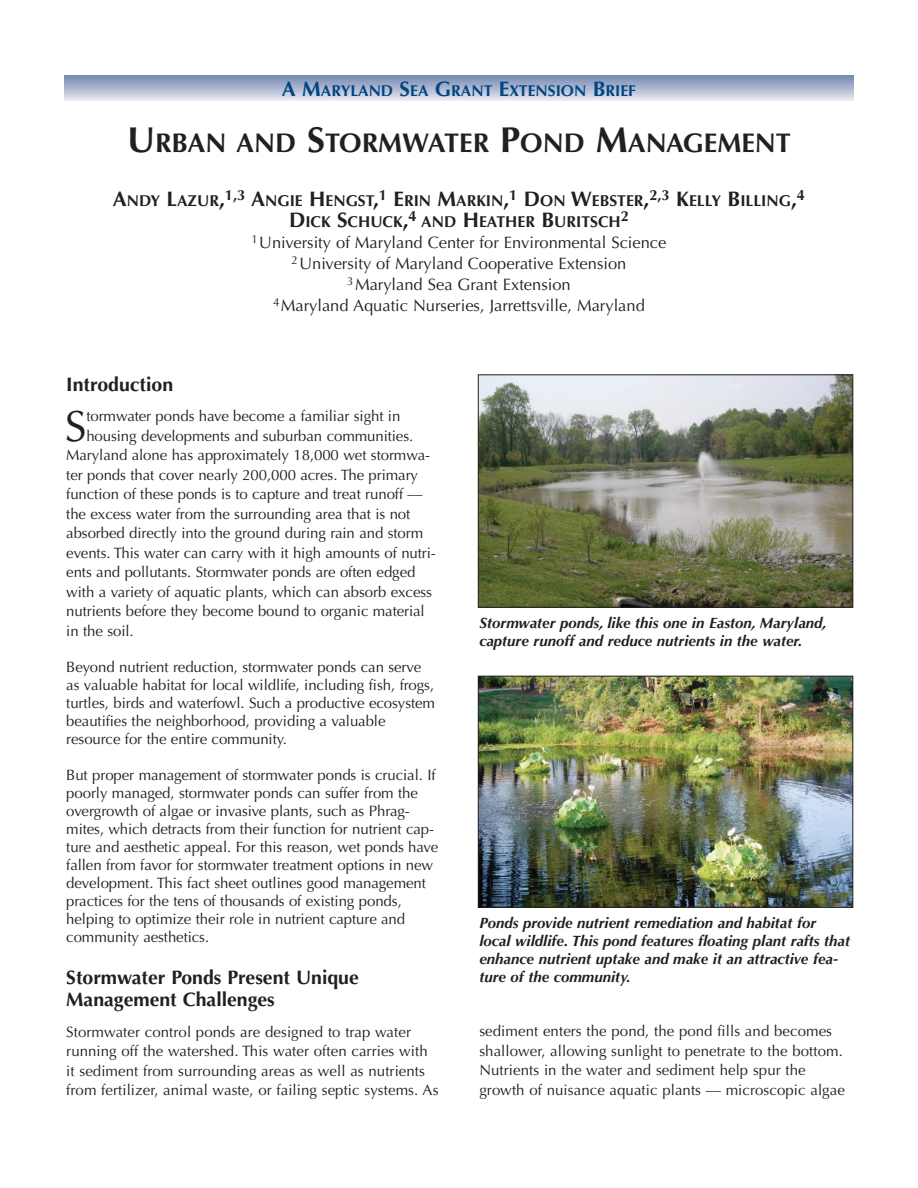
<style>
.page{position:relative;width:918px;height:1188px;background:#fff}
.page>*{position:absolute;margin:0;border:0;box-sizing:border-box;transform-origin:0 0}
.t1{font:43.65px "Optima";color:#231f20}
.t2{font:700 27px "Optima";color:#231f20}
.t3{font:700 19.5px/22.5px "Optima";color:#231f20}
.t4{font:16.5px/21px "Optima";color:#231f20;text-align:center}
.t5{font:700 15.75px/21px "Optima";color:#231f20;text-align:center}
.t6{font:700 15.75px "Optima";color:#00467f}
.t7{font:15px/18px "Optima";letter-spacing:-.005em;color:#231f20}
.t8{font:italic 700 15px/18px "Optima";color:#231f20}
.s1{font-size:21px}
.s2{font-size:36px}
</style>
<div class="page">
<div style="left:65px;top:76px;width:788px;height:24px;background:linear-gradient(to bottom,#778ab3,#dfe1ec)"></div>
<img style="left:480px;top:376px;width:371px;height:230px">
<div style="left:478px;top:374px;width:375px;height:234px;border:1px solid #231f20"></div>
<img style="left:480px;top:678px;width:371px;height:228px">
<div style="left:478px;top:676px;width:375px;height:232px;border:1px solid #231f20"></div>
<p class="t6" style="left:282px;top:84px;width:356px"><span class="s1">A M</span>ARYLAND <span class="s1">S</span>EA <span class="s1">G</span>RANT <span class="s1">E</span>XTENSION <span class="s1">B</span>RIEF</p>
<h2 class="t2" style="left:127px;top:132px;width:665px"><span class="s2">U</span>RBAN AND <span class="s2">S</span>TORMWATER <span class="s2">P</span>OND <span class="s2">M</span>ANAGEMENT</h2>
<p class="t5" style="left:113px;top:192px;width:694px"><span class="s1">A</span>NDY <span class="s1">L</span>AZUR<span class="s1">,</span><sup>1,3</sup> <span class="s1">A</span>NGIE <span class="s1">H</span>ENGST<span class="s1">,</span><sup>1</sup> <span class="s1">E</span>RIN <span class="s1">M</span>ARKIN<span class="s1">,</span><sup>1</sup> <span class="s1">D</span>ON <span class="s1">W</span>EBSTER<span class="s1">,</span><sup>2,3</sup> <span class="s1">K</span>ELLY <span class="s1">B</span>ILLING<span class="s1">,</span><sup>4<br></sup><span class="s1">D</span>ICK <span class="s1">S</span>CHUCK<span class="s1">,</span><sup>4</sup> AND <span class="s1">H</span>EATHER <span class="s1">B</span>URITSCH<sup>2</sup></p>
<p class="t4" style="left:252px;top:234px;width:416px"><sup>1</sup>University of Maryland Center for Environmental Science <sup>2</sup>University of Maryland Cooperative Extension<br><sup>3</sup>Maryland Sea Grant Extension<br><sup>4</sup>Maryland Aquatic Nurseries, Jarrettsville, Maryland</p>
<h3 class="t3" style="left:66px;top:375px;width:108px">Introduction</h3>
<h1 class="t1" style="left:65px;top:408px;width:23px">S</h1>
<p class="t7" style="left:86px;top:409px;width:316px">tormwater ponds have become a familiar sight in</p>
<p class="t7" style="left:86px;top:428px;width:328px">housing developments and suburban communities.</p>
<p class="t7" style="left:66px;top:448px;width:365px">Maryland alone has approximately 18,000 wet stormwa-</p>
<p class="t7" style="left:66px;top:467px;width:353px">ter ponds that cover nearly 200,000 acres. The primary</p>
<p class="t7" style="left:66px;top:487px;width:358px">function of these ponds is to capture and treat runoff ––</p>
<p class="t7" style="left:66px;top:506px;width:346px">the excess water from the surrounding area that is not</p>
<p class="t7" style="left:66px;top:526px;width:359px">absorbed directly into the ground during rain and storm</p>
<p class="t7" style="left:66px;top:545px;width:371px">events. This water can carry with it high amounts of nutri-</p>
<p class="t7" style="left:66px;top:565px;width:351px">ents and pollutants. Stormwater ponds are often edged</p>
<p class="t7" style="left:66px;top:584px;width:367px">with a variety of aquatic plants, which can absorb excess</p>
<p class="t7" style="left:66px;top:604px;width:360px">nutrients before they become bound to organic material</p>
<p class="t7" style="left:66px;top:623px;width:69px">in the soil.</p>
<p class="t7" style="left:66px;top:659px;width:370px">Beyond nutrient reduction, stormwater ponds can serve as valuable habitat for local wildlife, including fish, frogs, turtles, birds and waterfowl. Such a productive ecosystem beautifies the neighborhood, providing a valuable resource for the entire community.</p>
<p class="t7" style="left:66px;top:767px;width:373px">But proper management of stormwater ponds is crucial. If poorly managed, stormwater ponds can suffer from the overgrowth of algae or invasive plants, such as Phrag - mites, which detracts from their function for nutrient cap&shy;ture and aesthetic appeal. For this reason, wet ponds have fallen from favor for stormwater treatment options in new development. This fact sheet outlines good management practices for the tens of thousands of existing ponds, helping to optimize their role in nutrient capture and community aesthetics.</p>
<h3 class="t3" style="left:66px;top:968px;width:294px">Stormwater Ponds Present Unique<br>Management Challenges</h3>
<p class="t7" style="left:66px;top:1023px;width:374px;line-height:19.5px">Stormwater control ponds are designed to trap water running off the watershed. This water often carries with it sediment from surrounding areas as well as nutrients from fertilizer, animal waste, or failing septic systems. As</p>
<p class="t8" style="left:479px;top:615px;width:349px">Stormwater ponds, like this one in Easton, Maryland, capture runoff and reduce nutrients in the water.</p>
<p class="t8" style="left:479px;top:916px;width:372px">Ponds provide nutrient remediation and habitat for local wildlife. This pond features floating plant rafts that enhance nutrient uptake and make it an attractive fea&shy;ture of the community.</p>
<p class="t7" style="left:479px;top:1023px;width:367px;line-height:19.5px">sediment enters the pond, the pond fills and becomes shallower, allowing sunlight to penetrate to the bottom.<br>Nutrients in the water and sediment help spur the growth of nuisance aquatic plants –– microscopic algae</p>
</div>
